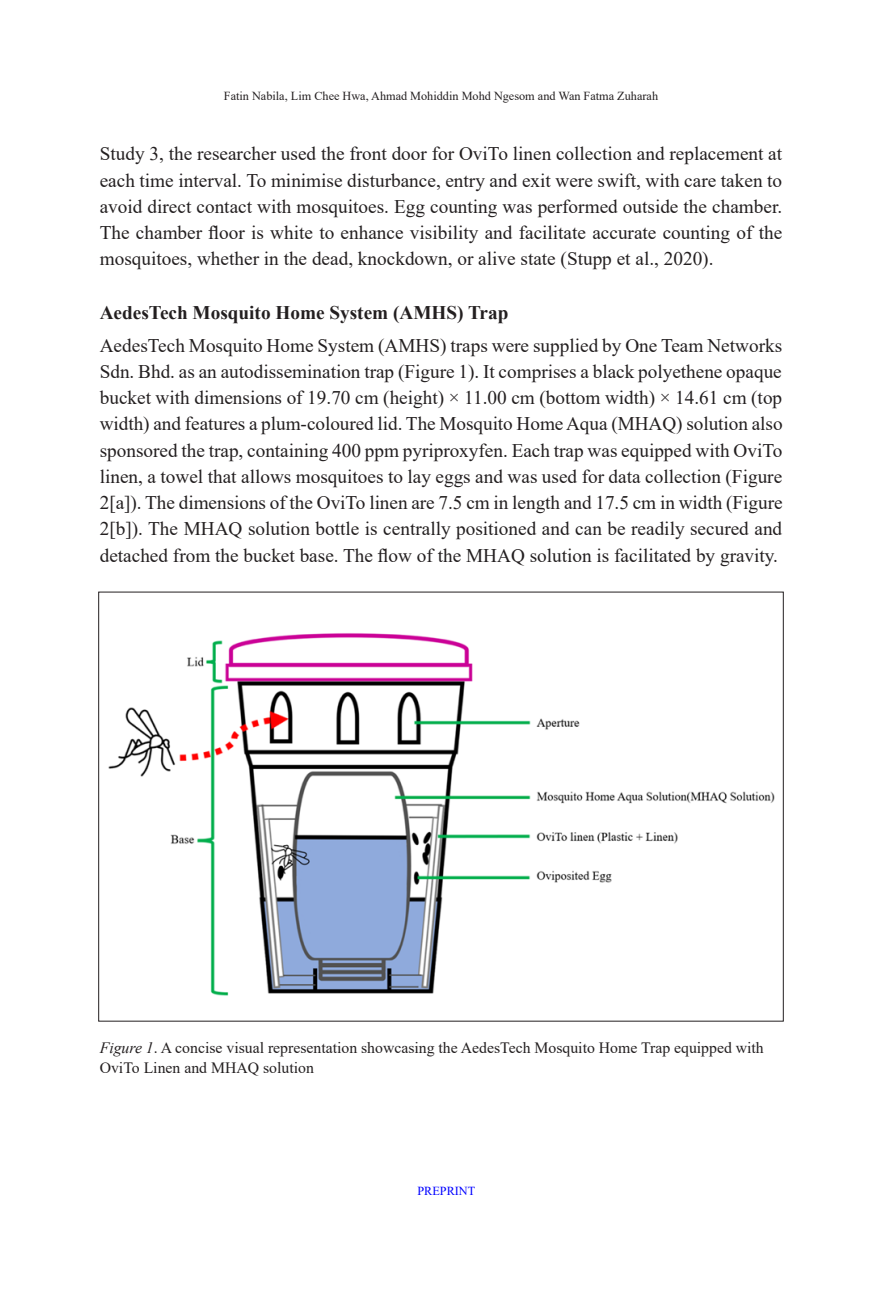
<style>
.page{position:relative;width:882px;height:1298px;background:#fff}
.page>*{position:absolute;margin:0;border:0;box-sizing:border-box;transform-origin:0 0}
.First_para_body_text{font:19.25px/26.2px "Times New Roman";color:#231f20;text-align:justify}
.Subhead_2{font:700 19.25px "Times New Roman";color:#231f20}
.Caption_Figure{font:15.75px/19.2px "Times New Roman";color:#231f20}
.t1{font:12.25px "Times New Roman";color:#231f20}
.t2{font:12.25px "Times New Roman";color:#00f}
.s1{font-style:italic}
</style>
<div class="page">
<img style="left:108px;top:633px;width:667px;height:363px">
<p class="t1" style="left:224px;top:87px;width:436px">Fatin Nabila, Lim Chee Hwa, Ahmad Mohiddin Mohd Ngesom and Wan Fatma Zuharah</p>
<p class="First_para_body_text" style="left:100px;top:140px;width:684px">Study 3, the researcher used the front door for OviTo linen collection and replacement at each time interval. To minimise disturbance, entry and exit were swift, with care taken to avoid direct contact with mosquitoes. Egg counting was performed outside the chamber.<br>The chamber floor is white to enhance visibility and facilitate accurate counting of the mosquitoes, whether in the dead, knockdown, or alive state (Stupp et al., 2020).</p>
<p class="Subhead_2" style="left:100px;top:299px;width:410px">AedesTech Mosquito Home System (AMHS) Trap</p>
<p class="First_para_body_text" style="left:100px;top:331px;width:684px">AedesTech Mosquito Home System (AMHS) traps were supplied by One Team Networks Sdn. Bhd. as an autodissemination trap (Figure 1). It comprises a black polyethene opaque bucket with dimensions of 19.70 cm (height) × 11.00 cm (bottom width) × 14.61 cm (top width) and features a plum-coloured lid. The Mosquito Home Aqua (MHAQ) solution also sponsored the trap, containing 400 ppm pyriproxyfen. Each trap was equipped with OviTo linen, a towel that allows mosquitoes to lay eggs and was used for data collection (Figure 2[a]). The dimensions of the OviTo linen are 7.5 cm in length and 17.5 cm in width (Figure 2[b]). The MHAQ solution bottle is centrally positioned and can be readily secured and detached from the bucket base. The flow of the MHAQ solution is facilitated by gravity.</p>
<p class="Caption_Figure" style="left:100px;top:1038px;width:666px"><span class="s1">Figure 1</span>. A concise visual representation showcasing the AedesTech Mosquito Home Trap equipped with<br>OviTo Linen and MHAQ solution</p>
<p class="t2" style="left:417px;top:1182px;width:59px">PREPRINT</p>
</div>
